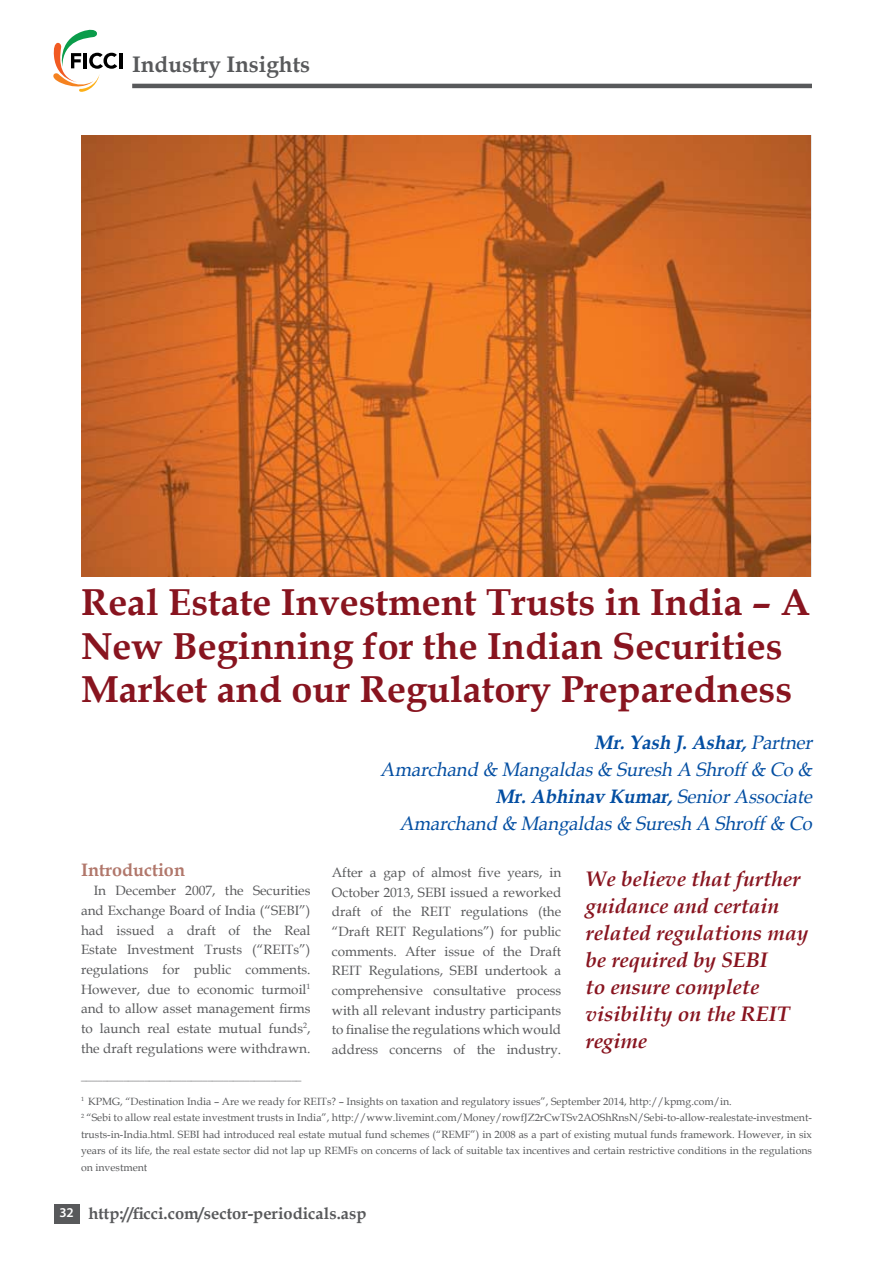
<style>
.page{position:relative;width:893px;height:1263px;background:#fff}
.page>*{position:absolute;margin:0;border:0;box-sizing:border-box;transform-origin:0 0}
.t1{font:700 37.5px/43.5px "Book Antiqua";color:#88141f}
.t2{font:700 22.5px "Book Antiqua";color:#58595b}
.t3{font:italic 700 21px/27px "Book Antiqua";color:#88141f}
.t4{font:italic 19.5px/27px "Book Antiqua";color:#034ea2;text-align:right;scale:.95 1}
.t5{font:700 18px "Book Antiqua";color:#b1776b}
.t6{font:700 16.5px "Book Antiqua";color:#58595b}
.t7{font:13.5px/19.6px "Book Antiqua";color:#58595b;text-align:justify}
.t8{font:10.5px/16.5px "Book Antiqua";color:#58595b}
.s1{font-weight:700}
.s2{font-family:"Myriad Pro";font-weight:600;font-size:13.5px;color:#fff}
</style>
<div class="page">
<div style="left:54px;top:1204px;width:26px;height:20px;background:#58595b"></div>
<svg style="left:53px;top:30px;width:64px;height:62px"></svg>
<hr style="left:119px;top:53px;width:3px;height:15px;background:#000">
<hr style="left:132px;top:84px;width:680px;height:4px;background:#58595b">
<img style="left:81px;top:135px;width:729px;height:441px">
<h2 class="t2" style="left:132px;top:49px;width:180px">Industry Insights</h2>
<h1 class="t1" style="left:81px;top:581px;width:730px">Real Estate Investment Trusts in India – A<br>New Beginning for the Indian Securities<br>Market and our Regulatory Preparedness</h1>
<h3 class="t5" style="left:81px;top:857px;width:105px">Introduction</h3>
<p class="t7" style="left:81px;top:881px;width:231px;text-indent:13px">In December 2007, the Securities and Exchange Board of India (“SEBI”) had issued a draft of the Real Estate Investment Trusts (“REITs”) regulations for public comments.<br>However, due to economic turmoil<sup>1 </sup>and to allow asset management firms to launch real estate mutual funds<sup>2</sup>, the draft regulations were withdrawn.</p>
<h3 class="t4" style="left:380px;top:729px;width:461px"><span class="s1">Mr.Yash J.Ashar,</span>Partner<br>Amarchand &amp; Mangaldas&amp; Suresh A Shroff&amp; Co &amp; <span class="s1">Mr.Abhinav Kumar,</span>SeniorAssociate<br>Amarchand &amp; Mangaldas&amp; Suresh A Shroff&amp; Co</h3>
<h3 class="t3" style="left:585px;top:865px;width:224px">We believe that further guidance and certain related regulations may be required by SEBI<br>to ensure complete visibility on the REIT regime</h3>
<p class="t7" style="left:332px;top:862px;width:231px">After a gap of almost five years, in October 2013, SEBI issued a reworked draft of the REIT regulations (the “Draft REIT Regulations”) for public comments. After issue of the Draft REIT Regulations, SEBI undertook a comprehensive consultative process with all relevant industry participants to finalise the regulations which would address concerns of the industry.</p>
<p class="t8" style="left:81px;top:1068px;width:222px">__________________________________________</p>
<p class="t8" style="left:81px;top:1093px;width:732px"><sup>1</sup> KPMG, “Destination India – Are we ready for REITs? – Insights on taxation and regulatory issues”, September 2014, http://kpmg.com/in.<br><sup>2</sup> “Sebi to allow real estate investment trusts in India”, http://www.livemint.com/Money/rowfJZ2rCwTSv2AOShRnsN/Sebi-to-allow-realestate-investment&shy;trusts-in-India.html. SEBI had introduced real estate mutual fund schemes (“REMF”) in 2008 as a part of existing mutual funds framework. However, in six years of its life, the real estate sector did not lap up REMFs on concerns of lack of suitable tax incentives and certain restrictive conditions in the regulations on investment</p>
<p class="t6" style="left:59px;top:1202px;width:309px"><span class="s2">32</span> http://ficci.com/sector-periodicals.asp</p>
</div>
